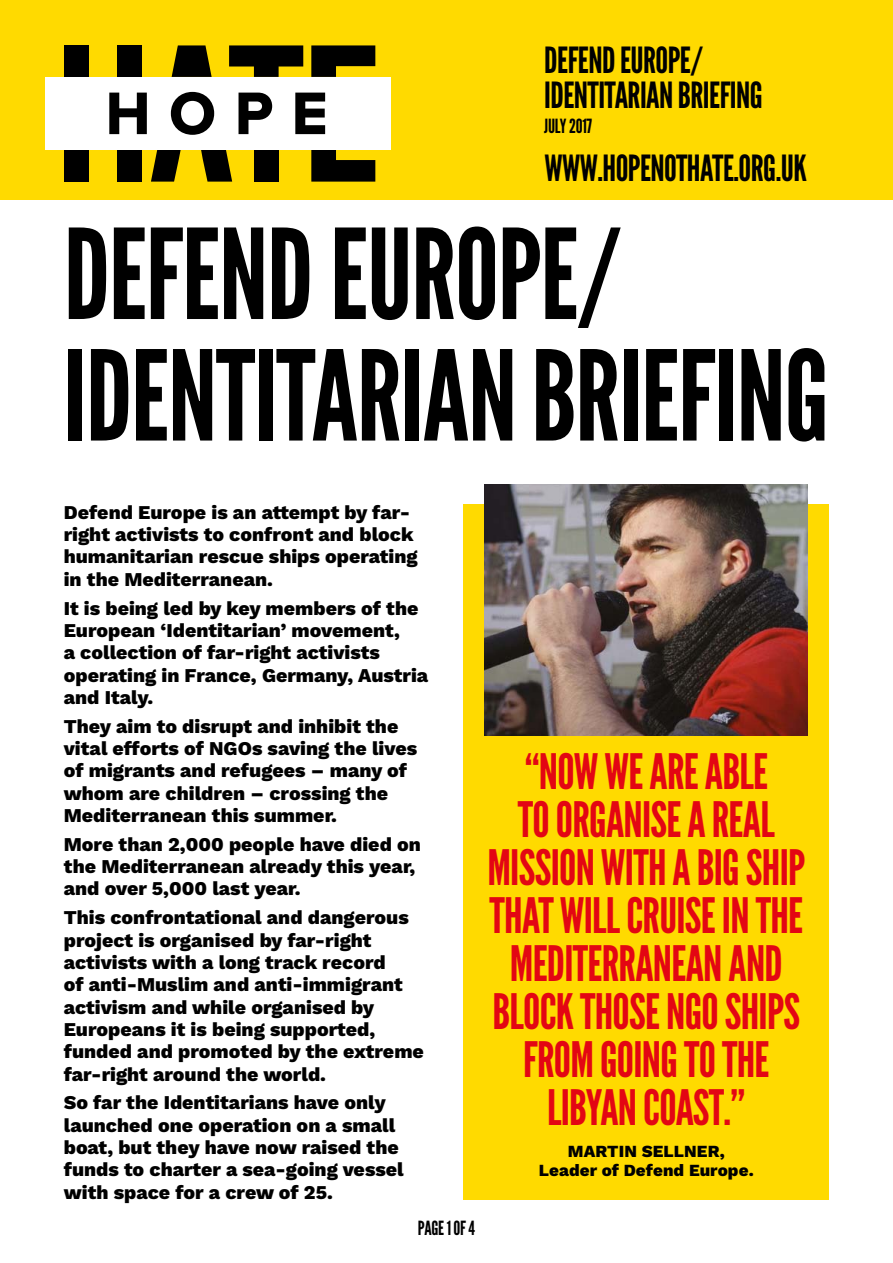
<style>
.page{position:relative;width:893px;height:1263px;background:#fff}
.page>*{position:absolute;margin:0;border:0;box-sizing:border-box;transform-origin:0 0}
.t1{font:124.5px/121.5px "League Gothic";letter-spacing:-.01em;color:#000}
.t2{font:48.75px/48px "League Gothic";letter-spacing:-.015em;color:#e30613;text-align:center}
.t3{font:36px/34.5px "League Gothic";letter-spacing:-.015em;color:#000}
.t4{font:800 19.5px/22.4px "Work Sans";color:#000}
.t5{font:19.5px "League Gothic";letter-spacing:-.015em;color:#000}
.t6{font:800 16.95px/19.2px "Work Sans";letter-spacing:.005em;color:#000}
</style>
<div class="page">
<div style="left:0;top:0;width:893px;height:200px;background:#ffda00"></div>
<div style="left:117px;top:45px;width:25px;height:32px;background:#000"></div>
<div style="left:64px;top:150px;width:25px;height:32px;background:#000"></div>
<div style="left:64px;top:45px;width:25px;height:32px;background:#000"></div>
<svg style="left:151px;top:150px;width:30px;height:32px"></svg>
<svg style="left:229px;top:45px;width:74px;height:32px"></svg>
<div style="left:117px;top:150px;width:25px;height:32px;background:#000"></div>
<svg style="left:201px;top:150px;width:31px;height:32px"></svg>
<svg style="left:172px;top:45px;width:40px;height:32px"></svg>
<div style="left:254px;top:150px;width:25px;height:32px;background:#000"></div>
<svg style="left:311px;top:45px;width:64px;height:32px"></svg>
<svg style="left:311px;top:150px;width:64px;height:32px"></svg>
<div style="left:46px;top:77px;width:345px;height:73px;background:#fff"></div>
<svg style="left:109px;top:93px;width:38px;height:41px"></svg>
<svg style="left:171px;top:92px;width:43px;height:43px"></svg>
<svg style="left:239px;top:93px;width:33px;height:41px"></svg>
<svg style="left:295px;top:93px;width:30px;height:41px"></svg>
<div style="left:463px;top:504px;width:366px;height:695px;background:#ffda00"></div>
<img style="left:485px;top:485px;width:323px;height:251px">
<h3 class="t3" style="left:544px;top:43px;width:220px">DEFEND EUROPE/<br>IDENTITARIAN BRIEFING</h3>
<p class="t5" style="left:544px;top:115px;width:49px">JULY 2017</p>
<h3 class="t3" style="left:544px;top:151px;width:264px">WWW.HOPENOTHATE.ORG.UK</h3>
<h1 class="t1" style="left:64px;top:215px;width:767px">DEFEND EUROPE/<br>IDENTITARIAN BRIEFING</h1>
<p class="t4" style="left:64px;top:502px;width:355px">Defend Europe is an attempt by far&shy;right activists to confront and block humanitarian rescue ships operating in the Mediterranean.</p>
<p class="t4" style="left:64px;top:598px;width:366px">It is being led by key members of the<br>European ‘Identitarian’ movement,<br>a collection of far-right activists operating in France, Germany, Austria and Italy.</p>
<p class="t4" style="left:64px;top:716px;width:355px">They aim to disrupt and inhibit the vital efforts of NGOs saving the lives of migrants and refugees – many of whom are children – crossing the Mediterranean this summer.</p>
<p class="t4" style="left:64px;top:834px;width:359px">More than 2,000 people have died on the Mediterranean already this year, and over 5,000 last year.</p>
<p class="t4" style="left:64px;top:907px;width:362px">This confrontational and dangerous project is organised by far-right activists with a long track record<br>of anti-Muslim and anti-immigrant activism and while organised by Europeans it is being supported, funded and promoted by the extreme far-right around the world.</p>
<p class="t4" style="left:64px;top:1092px;width:341px">So far the Identitarians have only launched one operation on a small boat, but they have now raised the funds to charter a sea-going vessel with space for a crew of 25.</p>
<p class="t5" style="left:418px;top:1216px;width:59px">PAGE 1 OF 4</p>
<h2 class="t2" style="left:487px;top:747px;width:319px">“NOW WE ARE ABLE<br>TO ORGANISE A REAL<br>MISSION WITH A BIG SHIP<br>THAT WILL CRUISE IN THE<br>MEDITERRANEAN AND<br>BLOCK THOSE NGO SHIPS<br>FROM GOING TO THE<br>LIBYAN COAST.”</h2>
<p class="t6" style="left:568px;top:1142px;width:50px">Martin</p>
<p class="t6" style="left:539px;top:1142px;width:216px;text-indent:103px">Sellner,<br>Leader of Defend Europe.</p>
</div>
